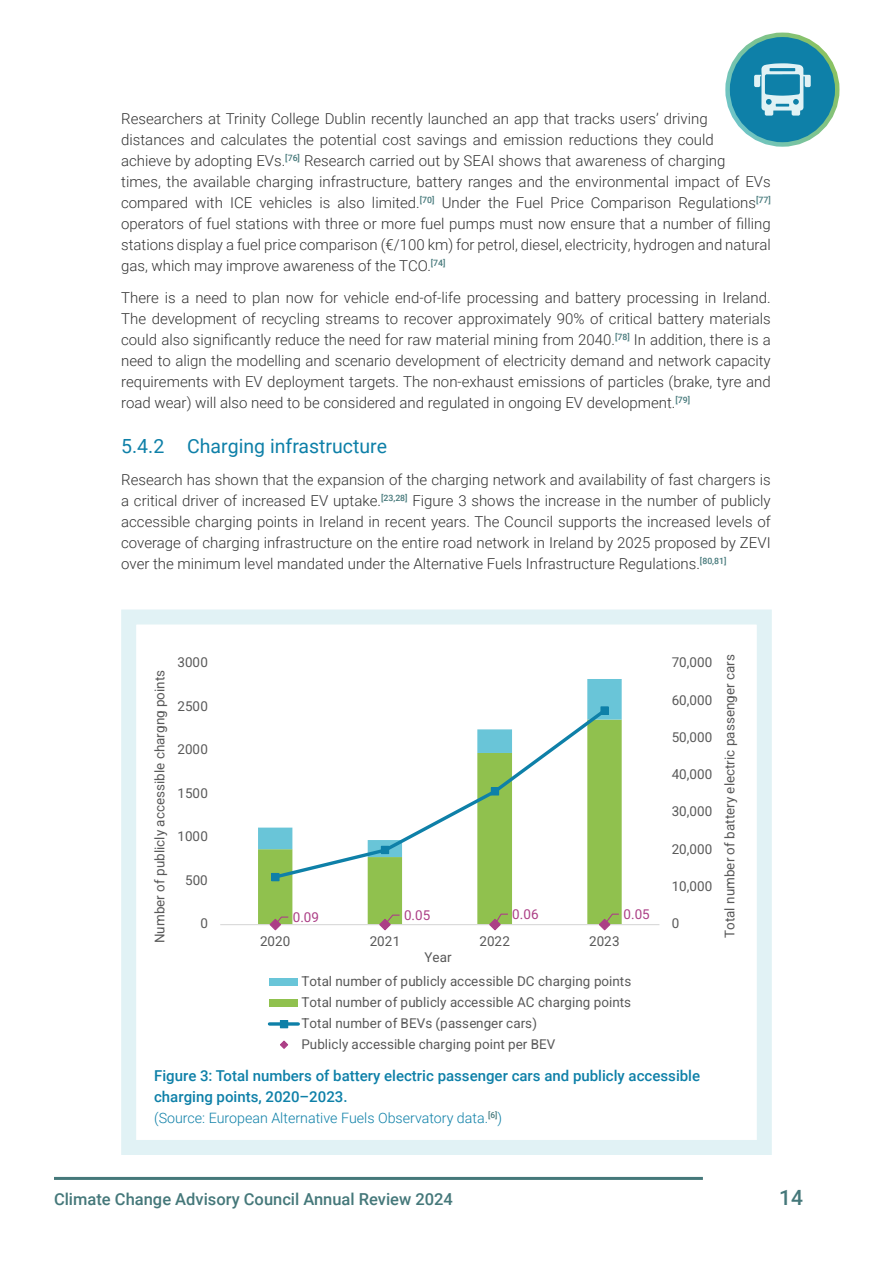
<style>
.page{position:relative;width:893px;height:1263px;background:#fff}
.page>*{position:absolute;margin:0;border:0;box-sizing:border-box;transform-origin:0 0}
.t1{font:500 21px "Roboto";color:#45787a}
.Heading_4{font:19.5px "Roboto";color:#0e80a8}
.t2{font:500 16.5px "Roboto";color:#45787a}
.t3{font:300 15px/21px "Roboto";color:#333;text-align:justify}
.t4{font:500 15px/21px "Roboto";color:#0e80a8}
.Caption_source{font:300 14.25px "Roboto";color:#0e80a8}
.t5{font:13.35px/20.9px "Roboto";letter-spacing:.005em;color:#595959}
.t6{font:13.35px "Roboto";letter-spacing:.005em;color:#ac3f86}
</style>
<div class="page">
<hr style="left:54px;top:1177px;width:649px;height:3px;background:#45787a">
<svg style="left:258px;top:857px;width:364px;height:67px"></svg>
<svg style="left:258px;top:679px;width:364px;height:178px"></svg>
<hr style="left:220px;top:924px;width:439px;height:1px;background:#d9d9d9">
<svg style="left:271px;top:706px;width:338px;height:175px"></svg>
<div style="left:272px;top:873px;width:7px;height:8px;background:#0e80a8"></div>
<div style="left:271px;top:873px;width:9px;height:8px;border:1px solid #0e80a8"></div>
<div style="left:381px;top:846px;width:8px;height:7px;background:#0e80a8"></div>
<div style="left:381px;top:846px;width:8px;height:8px;border:1px solid #0e80a8"></div>
<div style="left:491px;top:788px;width:8px;height:7px;background:#0e80a8"></div>
<div style="left:491px;top:787px;width:8px;height:8px;border:1px solid #0e80a8"></div>
<div style="left:601px;top:707px;width:7px;height:7px;background:#0e80a8"></div>
<div style="left:600px;top:706px;width:9px;height:9px;border:1px solid #0e80a8"></div>
<svg style="left:269px;top:916px;width:20px;height:15px"></svg>
<svg style="left:378px;top:914px;width:23px;height:17px"></svg>
<svg style="left:488px;top:913px;width:21px;height:18px"></svg>
<svg style="left:598px;top:913px;width:22px;height:18px"></svg>
<div style="left:269px;top:979px;width:29px;height:7px;background:#69c5d8"></div>
<div style="left:269px;top:1000px;width:29px;height:7px;background:#90c14e"></div>
<svg style="left:269px;top:1022px;width:29px;height:4px"></svg>
<div style="left:280px;top:1020px;width:8px;height:8px;background:#0e80a8"></div>
<svg style="left:280px;top:1040px;width:9px;height:9px"></svg>
<div style="left:121px;top:609px;width:651px;height:546px;border:15px solid #e1f2f5"></div>
<div style="left:728px;top:35px;width:109px;height:109px;background:#0e80a8;border-radius:50%"></div>
<svg style="left:754px;top:63px;width:57px;height:53px"></svg>
<div style="left:725px;top:33px;width:114px;height:114px;border:4px solid #fff;border-radius:50%"></div>
<p class="t3" style="left:121px;top:108px;width:651px;text-align:left">Researchers at Trinity College Dublin recently launched an app that tracks users’ driving distances and calculates the potential cost savings and emission reductions they could<br>achieve by adopting EVs.<sup>[76]</sup> Research carried out by SEAI shows that awareness of charging<br>times, the available charging infrastructure, battery ranges and the environmental impact of EVs compared with ICE vehicles is also limited.<sup>[70]</sup> Under the Fuel Price Comparison Regulations<sup>[77] </sup>operators of fuel stations with three or more fuel pumps must now ensure that a number of filling stations display a fuel price comparison (€/100 km) for petrol, diesel, electricity, hydrogen and natural gas, which may improve awareness of the TCO.<sup>[74]</sup></p>
<p class="t3" style="left:121px;top:287px;width:651px">There is a need to plan now for vehicle end-of-life processing and battery processing in Ireland.<br>The development of recycling streams to recover approximately 90% of critical battery materials could also significantly reduce the need for raw material mining from 2040.<sup>[78]</sup> In addition, there is a need to align the modelling and scenario development of electricity demand and network capacity requirements with EV deployment targets. The non-exhaust emissions of particles (brake, tyre and road wear) will also need to be considered and regulated in ongoing EV development.<sup>[79]</sup></p>
<p class="Heading_4" style="left:121px;top:432px;width:267px">5.4.2 Charging infrastructure</p>
<p class="t3" style="left:121px;top:469px;width:651px">Research has shown that the expansion of the charging network and availability of fast chargers is a critical driver of increased EV uptake.<sup>[23,28]</sup> Figure 3 shows the increase in the number of publicly accessible charging points in Ireland in recent years. The Council supports the increased levels of coverage of charging infrastructure on the entire road network in Ireland by 2025 proposed by ZEVI over the minimum level mandated under the Alternative Fuels Infrastructure Regulations.<sup>[80,81]</sup></p>
<p class="t5" style="left:149px;top:943px;width:275px;rotate:-90deg">Number of publicly accessible chargng points</p>
<p class="t5" style="left:178px;top:652px;width:32px">3000</p>
<p class="t5" style="left:178px;top:695px;width:32px">2500</p>
<p class="t5" style="left:178px;top:739px;width:32px">2000</p>
<p class="t5" style="left:178px;top:782px;width:32px">1500</p>
<p class="t5" style="left:178px;top:825px;width:32px">1000</p>
<p class="t5" style="left:185px;top:869px;width:24px">500</p>
<p class="t5" style="left:200px;top:913px;width:9px">0</p>
<p class="t6" style="left:293px;top:908px;width:28px">0.09</p>
<p class="t6" style="left:404px;top:906px;width:28px">0.05</p>
<p class="t6" style="left:512px;top:905px;width:28px">0.06</p>
<p class="t6" style="left:623px;top:905px;width:28px">0.05</p>
<p class="t5" style="left:260px;top:930px;width:32px">2020</p>
<p class="t5" style="left:370px;top:930px;width:32px">2021</p>
<p class="t5" style="left:479px;top:930px;width:32px">2022</p>
<p class="t5" style="left:589px;top:930px;width:32px">2023</p>
<p class="t5" style="left:672px;top:652px;width:42px">70,000</p>
<p class="t5" style="left:672px;top:689px;width:42px">60,000</p>
<p class="t5" style="left:672px;top:726px;width:42px">50,000</p>
<p class="t5" style="left:672px;top:764px;width:42px">40,000</p>
<p class="t5" style="left:672px;top:801px;width:42px">30,000</p>
<p class="t5" style="left:672px;top:838px;width:42px">20,000</p>
<p class="t5" style="left:672px;top:875px;width:42px">10,000</p>
<p class="t5" style="left:672px;top:912px;width:9px">0</p>
<p class="t5" style="left:301px;top:945px;width:331px;line-height:24.2px;text-indent:123px">Year<br>Total number of publicly accessible DC charging points</p>
<p class="t5" style="left:301px;top:991px;width:331px">Total number of publicly accessible AC charging points<br>Total number of BEVs (passenger cars)<br>Publicly accessible charging point per BEV</p>
<p class="t4" style="left:154px;top:1065px;width:547px">Figure 3: Total numbers of battery electric passenger cars and publicly accessible charging points, 2020–2023.</p>
<p class="Caption_source" style="left:154px;top:1108px;width:349px">(Source: European Alternative Fuels Observatory data.<sup>[6]</sup>)</p>
<p class="t5" style="left:719px;top:938px;width:285px;rotate:-90deg">Total number of battery electric passenger cars</p>
<p class="t2" style="left:54px;top:1188px;width:400px">Climate Change Advisory Council Annual Review 2024</p>
<h1 class="t1" style="left:779px;top:1183px;width:25px">14</h1>
</div>
